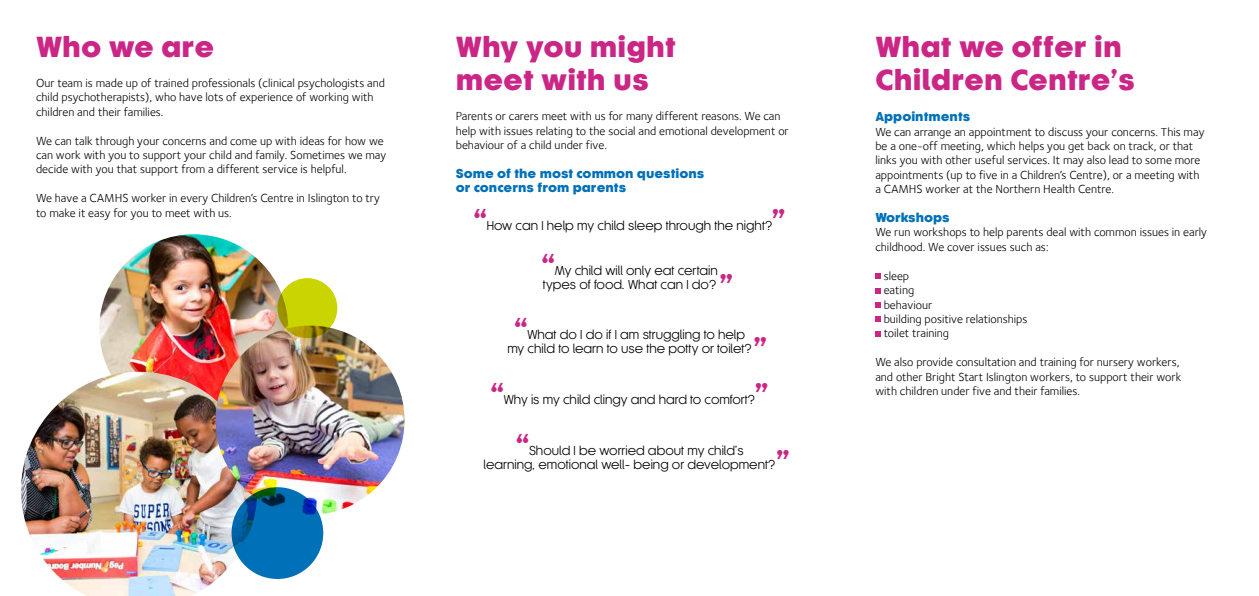
<style>
.page{position:relative;width:1259px;height:596px;background:#fff}
.page>*{position:absolute;margin:0;border:0;box-sizing:border-box;transform-origin:0 0}
.t1{font:800 27px/32.4px "Korto";color:#cb2686}
.t2{font:12px/14.4px "Foundry Sterling";color:#000}
.t3{font:12px/14.4px "Korto";color:#000}
.t4{font:800 12px/14.4px "Korto";color:#0071b9}
</style>
<div class="page">
<svg style="left:875px;top:273px;width:6px;height:6px"></svg>
<svg style="left:875px;top:288px;width:6px;height:5px"></svg>
<svg style="left:875px;top:302px;width:6px;height:5px"></svg>
<svg style="left:875px;top:316px;width:6px;height:6px"></svg>
<svg style="left:875px;top:331px;width:6px;height:5px"></svg>
<img style="left:99px;top:234px;width:189px;height:189px;border-radius:94px">
<img style="left:21px;top:371px;width:236px;height:224px">
<img style="left:215px;top:325px;width:189px;height:189px;border-radius:94px">
<svg style="left:231px;top:487px;width:92px;height:91px;background:#0269ac"></svg>
<svg style="left:277px;top:278px;width:60px;height:60px;background:#c0c402"></svg>
<h1 class="t1" style="left:36px;top:32px;width:180px">Who we are</h1>
<h1 class="t1" style="left:456px;top:32px;width:221px">Why you might meet with us</h1>
<h1 class="t1" style="left:875px;top:32px;width:248px">What we offer in</h1>
<p class="t2" style="left:36px;top:75px;width:350px">Our team is made up of trained professionals (clinical psychologists and</p>
<h1 class="t1" style="left:875px;top:64px;width:261px">Children Centre’s</h1>
<p class="t2" style="left:36px;top:90px;width:339px">child psychotherapists), who have lots of experience of working with children and their families.</p>
<p class="t2" style="left:36px;top:133px;width:352px">We can talk through your concerns and come up with ideas for how we can work with you to support your child and family. Sometimes we may decide with you that support from a different service is helpful.</p>
<p class="t2" style="left:36px;top:191px;width:345px">We have a CAMHS worker in every Children’s Centre in Islington to try to make it easy for you to meet with us.</p>
<p class="t4" style="left:875px;top:110px;width:96px">Appointments</p>
<p class="t2" style="left:875px;top:124px;width:331px">We can arrange an appointment to discuss your concerns. This may be a one-off meeting, which helps you get back on track, or that links you with other useful services. It may also lead to some more appointments (up to five in a Children’s Centre), or a meeting with a CAMHS worker at the Northern Health Centre.</p>
<p class="t4" style="left:875px;top:210px;width:76px">Workshops</p>
<p class="t2" style="left:875px;top:225px;width:333px">We run workshops to help parents deal with common issues in early childhood. We cover issues such as:</p>
<p class="t2" style="left:883px;top:268px;width:145px">sleep<br>eating<br>behaviour<br>building positive relationships toilet training</p>
<p class="t2" style="left:875px;top:354px;width:307px">We also provide consultation and training for nursery workers, and other Bright Start Islington workers, to support their work with children under five and their families.</p>
<p class="t2" style="left:456px;top:109px;width:334px">Parents or carers meet with us for many different reasons. We can help with issues relating to the social and emotional development or behaviour of a child under five.</p>
<p class="t4" style="left:456px;top:166px;width:250px">Some of the most common questions or concerns from parents</p>
<h1 class="t1" style="left:473px;top:204px;width:15px">“</h1>
<h1 class="t1" style="left:772px;top:204px;width:15px">”</h1>
<p class="t3" style="left:487px;top:218px;width:287px">How can I help my child sleep through the night?</p>
<h1 class="t1" style="left:541px;top:249px;width:15px">“</h1>
<p class="t3" style="left:543px;top:263px;width:176px;text-align:right">My child will only eat certain types of food. What can I do?</p>
<h1 class="t1" style="left:720px;top:269px;width:15px">”</h1>
<h1 class="t1" style="left:514px;top:313px;width:15px">“</h1>
<p class="t3" style="left:507px;top:327px;width:246px;text-indent:20px">What do I do if I am struggling to help my child to learn to use the potty or toilet?</p>
<h1 class="t1" style="left:754px;top:332px;width:15px">”</h1>
<h1 class="t1" style="left:490px;top:378px;width:15px">“</h1>
<h1 class="t1" style="left:755px;top:378px;width:15px">”</h1>
<p class="t3" style="left:504px;top:392px;width:253px">Why is my child clingy and hard to comfort?</p>
<h1 class="t1" style="left:515px;top:429px;width:15px">“</h1>
<p class="t3" style="left:483px;top:442px;width:293px;text-indent:45px">Should I be worried about my child’s learning, emotional well- being or development?</p>
<h1 class="t1" style="left:776px;top:445px;width:15px">”</h1>
</div>
